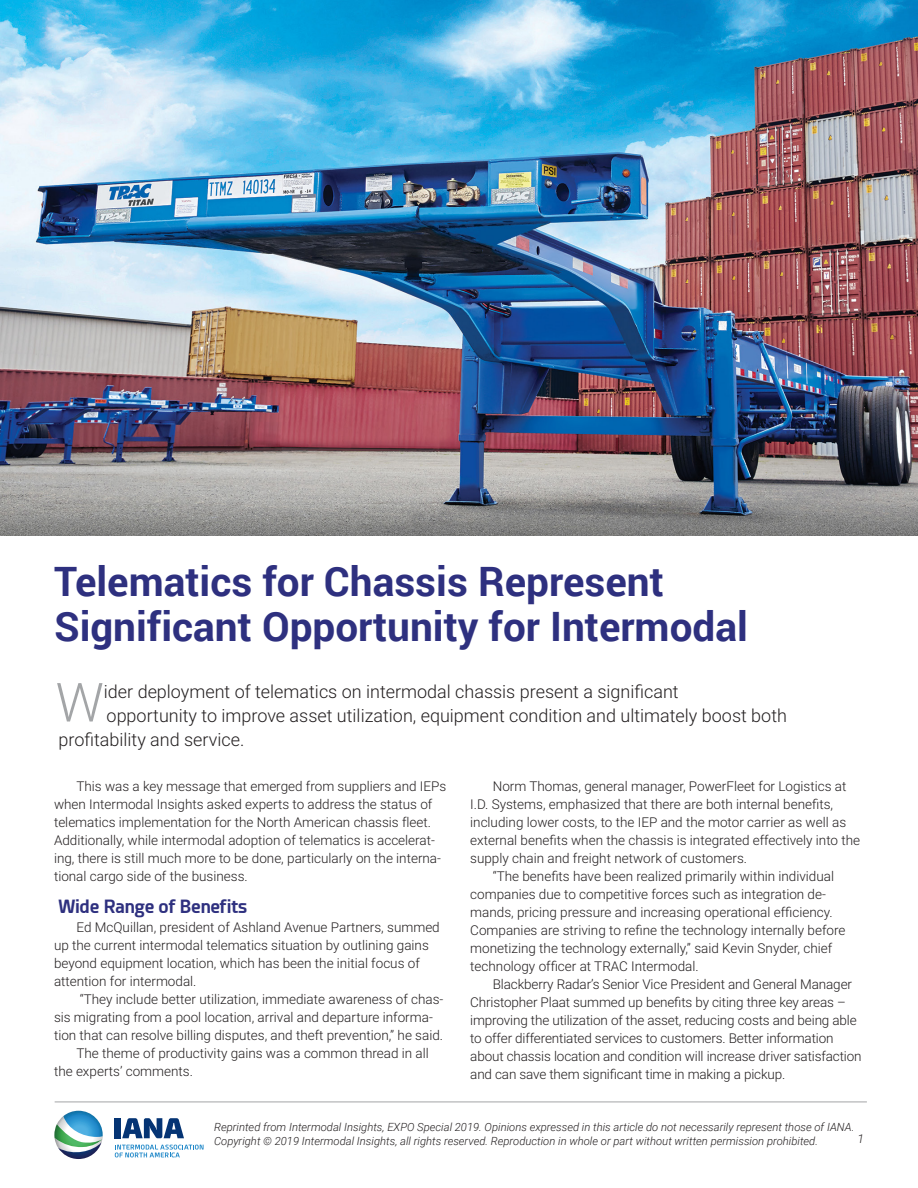
<style>
.page{position:relative;width:918px;height:1188px;background:#fff}
.page>*{position:absolute;margin:0;border:0;box-sizing:border-box;transform-origin:0 0}
.Paragraph_Style_4{font:300 54px "Roboto";color:#a3a5a7}
.Article_head_style_1{font:700 40.5px/45px "Roboto";color:#2e307f}
.Paragraph_Style_4-2{font:300 18px "Roboto";color:#231f20}
.Subhead_2{font:700 18px "Esphimere";color:#2e307f}
.Body_text{font:300 13.5px/18px "Roboto";color:#231f20}
.t1{font:italic 300 12px "Roboto";color:#231f20}
.t2{font:italic 300 11.25px/13.5px "Roboto";color:#231f20}
</style>
<div class="page">
<div style="left:115px;top:1118px;width:6px;height:20px;background:#053474"></div>
<svg style="left:122px;top:1118px;width:62px;height:20px"></svg>
<svg style="left:115px;top:1145px;width:89px;height:12px"></svg>
<svg style="left:54px;top:1111px;width:49px;height:48px"></svg>
<hr style="left:55px;top:1102px;width:812px;height:1px;background:#a3a5a7">
<img style="left:1px;top:1px;width:916px;height:535px">
<p class="Article_head_style_1" style="left:54px;top:557px;width:695px">Telematics for Chassis Represent<br>Significant Opportunity for Intermodal</p>
<p class="Paragraph_Style_4" style="left:56px;top:664px;width:50px">W</p>
<p class="Paragraph_Style_4-2" style="left:104px;top:678px;width:576px">ider deployment of telematics on intermodal chassis present a significant</p>
<p class="Paragraph_Style_4-2" style="left:107px;top:702px;width:682px">opportunity to improve asset utilization, equipment condition and ultimately boost both</p>
<p class="Paragraph_Style_4-2" style="left:58px;top:726px;width:187px">profitability and service.</p>
<p class="Body_text" style="left:54px;top:777px;width:394px;text-indent:22px">This was a key message that emerged from suppliers and IEPs when Intermodal Insights asked experts to address the status of telematics implementation for the North American chassis fleet.<br>Additionally, while intermodal adoption of telematics is accelerat&shy;ing, there is still much more to be done, particularly on the interna&shy;tional cargo side of the business.</p>
<p class="Subhead_2" style="left:58px;top:895px;width:191px">Wide Range of Benefits</p>
<p class="Body_text" style="left:54px;top:918px;width:387px;text-indent:22px">Ed McQuillan, president of Ashland Avenue Partners, summed up the current intermodal telematics situation by outlining gains beyond equipment location, which has been the initial focus of attention for intermodal.</p>
<p class="Body_text" style="left:54px;top:990px;width:391px;text-indent:26px">“They include better utilization, immediate awareness of chas&shy;sis migrating from a pool location, arrival and departure informa&shy;tion that can resolve billing disputes, and theft prevention,” he said.</p>
<p class="Body_text" style="left:54px;top:1044px;width:376px;text-indent:22px">The theme of productivity gains was a common thread in all the experts’ comments.</p>
<p class="Body_text" style="left:470px;top:777px;width:391px;text-indent:22px">Norm Thomas, general manager, PowerFleet for Logistics at I.D. Systems, emphasized that there are both internal benefits, including lower costs, to the IEP and the motor carrier as well as external benefits when the chassis is integrated effectively into the supply chain and freight network of customers.</p>
<p class="Body_text" style="left:470px;top:867px;width:377px;text-indent:22px">“The benefits have been realized primarily within individual companies due to competitive forces such as integration de&shy;mands, pricing pressure and increasing operational efficiency.<br>Companies are striving to refine the technology internally before monetizing the technology externally,” said Kevin Snyder, chief technology officer at TRAC Intermodal.</p>
<p class="Body_text" style="left:470px;top:975px;width:393px;text-indent:22px">Blackberry Radar’s Senior Vice President and General Manager Christopher Plaat summed up benefits by citing three key areas – improving the utilization of the asset, reducing costs and being able to offer differentiated services to customers. Better information about chassis location and condition will increase driver satisfaction and can save them significant time in making a pickup.</p>
<p class="t2" style="left:214px;top:1120px;width:642px">Reprinted from Intermodal Insights, EXPO Special 2019. Opinions expressed in this article do not necessarily represent those of IANA.<br>Copyright © 2019 Intermodal Insights, all rights reserved. Reproduction in whole or part without written permission prohibited.</p>
<p class="t1" style="left:857px;top:1130px;width:8px">1</p>
</div>
